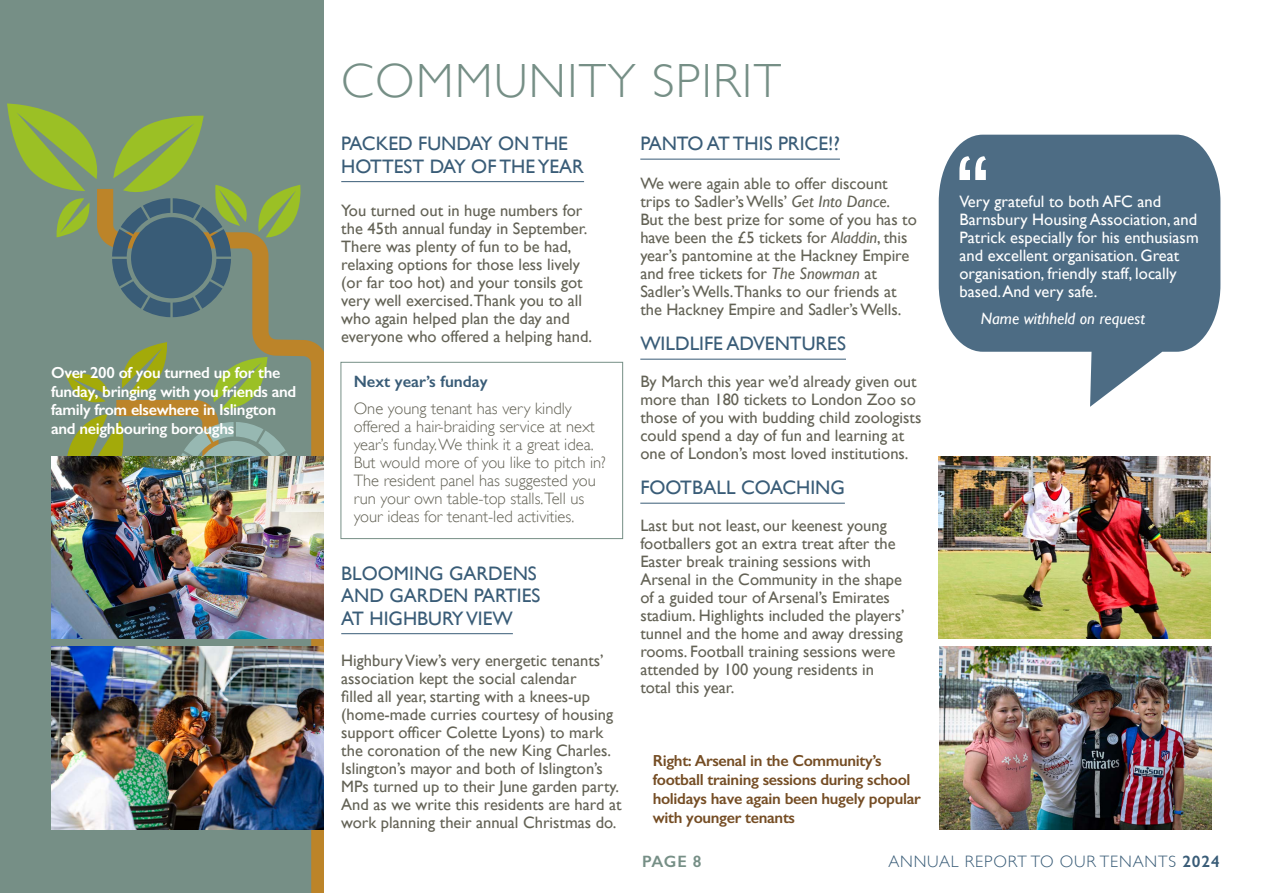
<style>
.page{position:relative;width:1263px;height:893px;background:#fff}
.page>*{position:absolute;margin:0;border:0;box-sizing:border-box;transform-origin:0 0}
.t1{font:300 48px "Gill Sans";letter-spacing:.03em;color:#768f86}
.t2{font:19.5px/22.5px "Gill Sans";color:#395c77}
.t3{font:16.5px/18px "Gill Sans";color:#636255}
.t4{font:300 16.5px/18px "Gill Sans";color:#636255}
.t5{font:16.5px/18px "Gill Sans";color:#fff}
.t6{font:300 16.5px "Gill Sans";letter-spacing:.05em;color:#395c77}
.t7{font:italic 16.5px "Gill Sans";color:#fff}
.t8{font:600 16.5px "Gill Sans";color:#395c77}
.t9{font:600 16.5px "Gill Sans";color:#768f86}
.t10{font:600 16.05px/18.8px "Gill Sans";letter-spacing:-.02em;color:#754d24}
.t11{font:600 16.05px/18.8px "Gill Sans";letter-spacing:-.02em;color:#fff}
.s1{font-style:italic}
.s2{font-weight:600}
</style>
<div class="page">
<div style="left:0;top:0;width:323px;height:893px;background:#768f86"></div>
<svg style="left:89px;top:639px;width:234px;height:254px"></svg>
<svg style="left:7px;top:103px;width:316px;height:353px"></svg>
<img style="left:51px;top:456px;width:272px;height:183px">
<img style="left:51px;top:646px;width:272px;height:183px">
<img style="left:939px;top:646px;width:272px;height:183px">
<img style="left:939px;top:456px;width:272px;height:183px">
<hr style="left:341px;top:181px;width:243px;height:1px;background:#395c77">
<hr style="left:341px;top:633px;width:172px;height:1px;background:#395c77">
<hr style="left:640px;top:159px;width:200px;height:1px;background:#395c77">
<hr style="left:640px;top:359px;width:206px;height:1px;background:#395c77">
<hr style="left:640px;top:503px;width:205px;height:1px;background:#395c77">
<svg style="left:939px;top:135px;width:281px;height:272px;fill:#4d6c84"></svg>
<svg style="left:959px;top:156px;width:27px;height:24px"></svg>
<div style="left:341px;top:362px;width:282px;height:177px;border:1px solid #768f86"></div>
<p class="t11" style="left:51px;top:363px;width:247px">Over 200 of you turned up for the funday, bringing with you friends and family from elsewhere in Islington and neighbouring boroughs</p>
<h1 class="t1" style="left:341px;top:53px;width:441px">COMMUNITY SPIRIT</h1>
<p class="t2" style="left:341px;top:132px;width:244px">PACKED FUNDAY ON THE<br>HOTTEST DAY OF THE YEAR</p>
<p class="t3" style="left:341px;top:201px;width:252px">You turned out in huge numbers for the 45th annual funday in September.<br>There was plenty of fun to be had, relaxing options for those less lively (or far too hot) and your tonsils got very well exercised.Thank you to all who again helped plan the day and everyone who offered a helping hand.</p>
<p class="t2" style="left:640px;top:132px;width:201px">PANTO AT THIS PRICE!?</p>
<p class="t3" style="left:640px;top:174px;width:278px">We were again able to offer discount trips to Sadler’s Wells’ <span class="s1">Get Into Dance</span>.<br>But the best prize for some of you has to have been the £5 tickets for <span class="s1">Aladdin</span>, this year’s pantomine at the Hackney Empire and free tickets for <span class="s1">The Snowman</span> at Sadler’s Wells.Thanks to our friends at the Hackney Empire and Sadler’s Wells.</p>
<p class="t2" style="left:640px;top:332px;width:207px">WILDLIFE ADVENTURES</p>
<p class="t3" style="left:640px;top:372px;width:283px">By March this year we’d already given out more than 180 tickets to London Zoo so those of you with budding child zoologists could spend a day of fun and learning at one of London’s most loved institutions.</p>
<p class="t2" style="left:640px;top:476px;width:206px">FOOTBALL COACHING</p>
<p class="t3" style="left:640px;top:516px;width:266px">Last but not least, our keenest young footballers got an extra treat after the Easter break training sessions with Arsenal in the Community in the shape of a guided tour of Arsenal’s Emirates stadium. Highlights included the players’ tunnel and the home and away dressing rooms. Football training sessions were attended by 100 young residents in total this year.</p>
<p class="t8" style="left:354px;top:371px;width:136px">Next year’s funday</p>
<p class="t4" style="left:354px;top:399px;width:254px">One young tenant has very kindly offered a hair-braiding service at next year’s funday. We think it a great idea.<br>But would more of you like to pitch in?<br>The resident panel has suggested you run your own table-top stalls.Tell us your ideas for tenant-led activities.</p>
<p class="t2" style="left:341px;top:562px;width:201px">BLOOMING GARDENS<br>AND GARDEN PARTIES<br>AT HIGHBURY VIEW</p>
<p class="t3" style="left:341px;top:651px;width:282px">Highbury View’s very energetic tenants’ association kept the social calendar<br>filled all year, starting with a knees-up (home-made curries courtesy of housing support officer Colette Lyons) to mark the coronation of the new King Charles.<br>Islington’s mayor and both of Islington’s MPs turned up to their June garden party.<br>And as we write this residents are hard at work planning their annual Christmas do.</p>
<p class="t10" style="left:653px;top:751px;width:270px">Right: Arsenal in the Community’s football training sessions during school holidays have again been hugely popular with younger tenants</p>
<p class="t5" style="left:959px;top:192px;width:241px">Very grateful to both AFC and Barnsbury Housing Association, and Patrick especially for his enthusiasm and excellent organisation. Great organisation, friendly staff, locally based. And very safe.</p>
<p class="t7" style="left:981px;top:309px;width:166px">Name withheld on request</p>
<p class="t9" style="left:642px;top:851px;width:61px">PAGE 8</p>
<p class="t6" style="left:888px;top:852px;width:333px">ANNUAL REPORT TO OUR TENANTS <span class="s2">2024</span></p>
</div>
